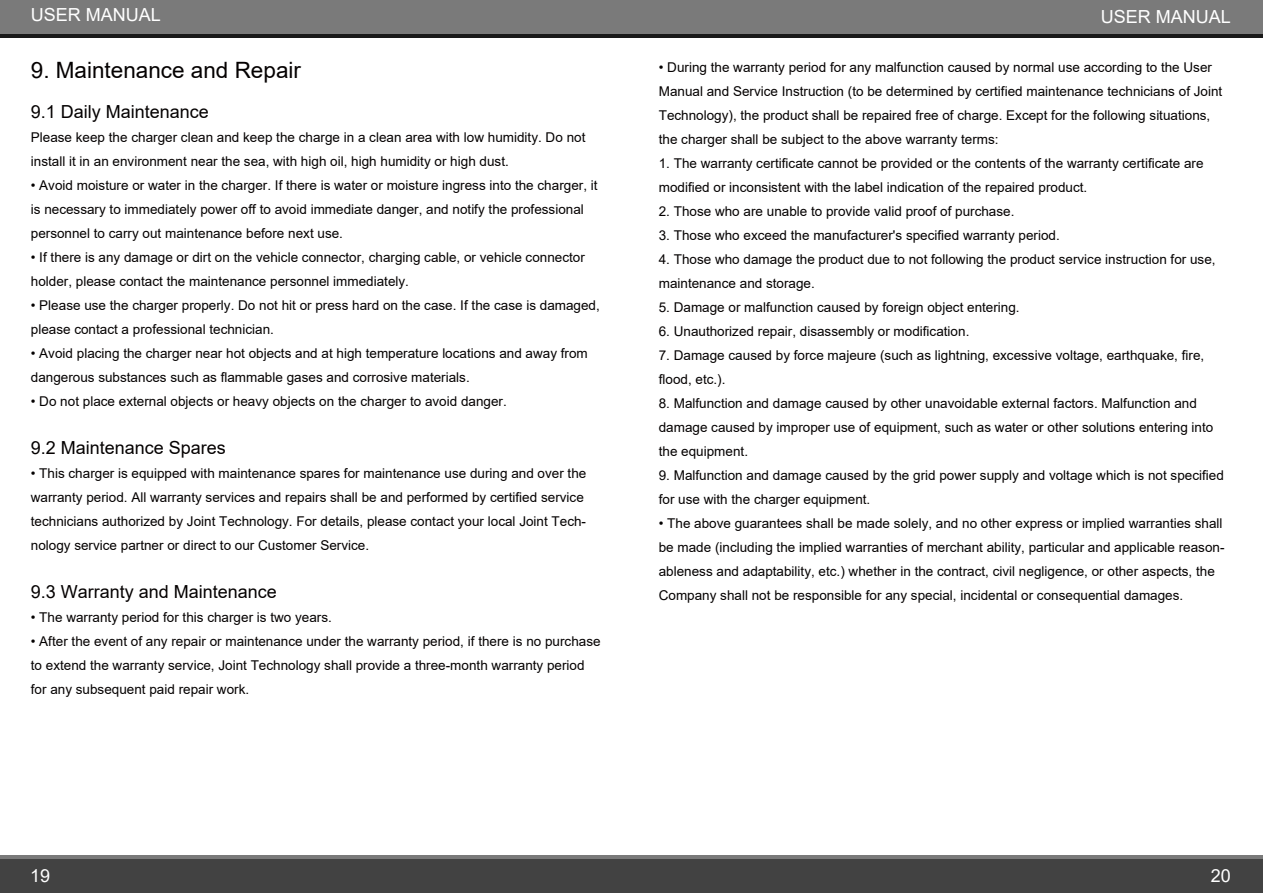
<style>
.page{position:relative;width:1263px;height:893px;background:#fff}
.page>*{position:absolute;margin:0;border:0;box-sizing:border-box;transform-origin:0 0}
.t1{font:22.5px "Arial";color:#040000}
.t2{font:18px "Arial";color:#040000}
.t3{font:18px "Arial";color:#fff}
.t4{font:13.5px/24px "Arial";color:#040000}
</style>
<div class="page">
<div style="left:0;top:4px;width:1263px;height:34px;background:#191919"></div>
<div style="left:0;top:0;width:1263px;height:34px;background:#7a7a7a"></div>
<div style="left:0;top:855px;width:1263px;height:34px;background:#7a7a7a"></div>
<div style="left:0;top:859px;width:1263px;height:34px;background:#424242"></div>
<h2 class="t3" style="left:31px;top:2px;width:132px">USER MANUAL</h2>
<h2 class="t3" style="left:1101px;top:4px;width:132px">USER MANUAL</h2>
<h1 class="t1" style="left:31px;top:54px;width:272px">9. Maintenance and Repair</h1>
<h2 class="t2" style="left:31px;top:99px;width:180px">9.1 Daily Maintenance</h2>
<p class="t4" style="left:31px;top:125px;width:556px">Please keep the charger clean and keep the charge in a clean area with low humidity. Do not install it in an environment near the sea, with high oil, high humidity or high dust.</p>
<p class="t4" style="left:31px;top:173px;width:568px">• Avoid moisture or water in the charger. If there is water or moisture ingress into the charger, it is necessary to immediately power off to avoid immediate danger, and notify the professional personnel to carry out maintenance before next use.</p>
<p class="t4" style="left:31px;top:245px;width:555px">• If there is any damage or dirt on the vehicle connector, charging cable, or vehicle connector holder, please contact the maintenance personnel immediately.</p>
<p class="t4" style="left:31px;top:293px;width:571px">• Please use the charger properly. Do not hit or press hard on the case. If the case is damaged, please contact a professional technician.</p>
<p class="t4" style="left:31px;top:341px;width:558px">• Avoid placing the charger near hot objects and at high temperature locations and away from dangerous substances such as flammable gases and corrosive materials.</p>
<p class="t4" style="left:31px;top:389px;width:477px">• Do not place external objects or heavy objects on the charger to avoid danger.</p>
<h2 class="t2" style="left:31px;top:435px;width:197px">9.2 Maintenance Spares</h2>
<p class="t4" style="left:31px;top:461px;width:557px">• This charger is equipped with maintenance spares for maintenance use during and over the warranty period. All warranty services and repairs shall be and performed by certified service technicians authorized by Joint Technology. For details, please contact your local Joint Tech&shy;nology service partner or direct to our Customer Service.</p>
<h2 class="t2" style="left:31px;top:579px;width:248px">9.3 Warranty and Maintenance</h2>
<p class="t4" style="left:31px;top:605px;width:303px">• The warranty period for this charger is two years.</p>
<p class="t4" style="left:31px;top:629px;width:571px">• After the event of any repair or maintenance under the warranty period, if there is no purchase to extend the warranty service, Joint Technology shall provide a three-month warranty period for any subsequent paid repair work.</p>
<p class="t4" style="left:659px;top:55px;width:565px">• During the warranty period for any malfunction caused by normal use according to the User Manual and Service Instruction (to be determined by certified maintenance technicians of Joint Technology), the product shall be repaired free of charge. Except for the following situations, the charger shall be subject to the above warranty terms:</p>
<p class="t4" style="left:659px;top:151px;width:546px">1. The warranty certificate cannot be provided or the contents of the warranty certificate are modified or inconsistent with the label indication of the repaired product.</p>
<p class="t4" style="left:659px;top:199px;width:357px">2. Those who are unable to provide valid proof of purchase.</p>
<p class="t4" style="left:659px;top:223px;width:403px">3. Those who exceed the manufacturer's specified warranty period.</p>
<p class="t4" style="left:659px;top:247px;width:558px">4. Those who damage the product due to not following the product service instruction for use, maintenance and storage.</p>
<p class="t4" style="left:659px;top:295px;width:362px">5. Damage or malfunction caused by foreign object entering.</p>
<p class="t4" style="left:659px;top:319px;width:312px">6. Unauthorized repair, disassembly or modification.</p>
<p class="t4" style="left:659px;top:343px;width:547px">7. Damage caused by force majeure (such as lightning, excessive voltage, earthquake, fire, flood, etc.).</p>
<p class="t4" style="left:659px;top:391px;width:556px">8. Malfunction and damage caused by other unavoidable external factors. Malfunction and damage caused by improper use of equipment, such as water or other solutions entering into the equipment.</p>
<p class="t4" style="left:659px;top:463px;width:567px">9. Malfunction and damage caused by the grid power supply and voltage which is not specified for use with the charger equipment.</p>
<p class="t4" style="left:659px;top:511px;width:567px">• The above guarantees shall be made solely, and no other express or implied warranties shall be made (including the implied warranties of merchant ability, particular and applicable reason&shy;ableness and adaptability, etc.) whether in the contract, civil negligence, or other aspects, the Company shall not be responsible for any special, incidental or consequential damages.</p>
<h2 class="t3" style="left:30px;top:864px;width:22px">19</h2>
<h2 class="t3" style="left:1211px;top:863px;width:22px">20</h2>
</div>
